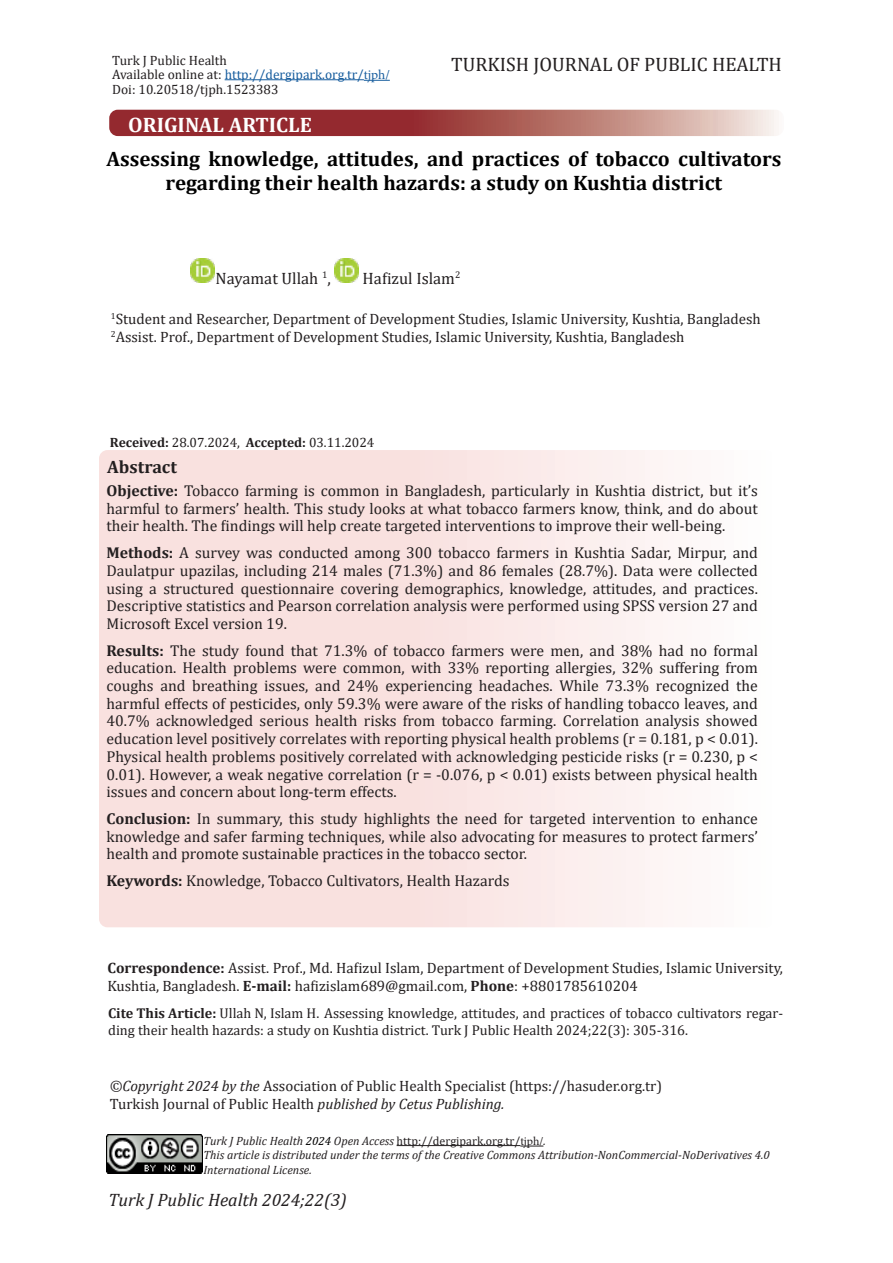
<style>
.page{position:relative;width:893px;height:1263px;background:#fff}
.page>*{position:absolute;margin:0;border:0;box-sizing:border-box;transform-origin:0 0}
.ANA_BAŞLIK{font:700 21px/24px "Cambria";color:#000;text-align:center}
.t1{font:700 21px "Cambria";color:#fff}
.t2{font:19.5px "Cambria";color:#231f20}
.t3{font:italic 18px "Cambria";color:#231f20}
.Öz_Abstrack{font:700 18px "Cambria";color:#231f20}
.t4{font:16.5px "Cambria";color:#231f20}
.Öz_Abstrack_Metni{font:15.75px/17.7px "Cambria";color:#231f20;text-align:justify}
.Sorumlu_Yazar{font:15px/18px "Cambria";color:#231f20}
.Yazar_Bilgileri{font:15px "Cambria";color:#231f20}
.Nasıl_Atıf_Yapılmalı{font:14.25px/17.1px "Cambria";color:#231f20}
.Geliş_Kabul_Tarihi{font:13.5px/15.1px "Cambria";color:#231f20}
.t5{font:italic 12px/14.4px "Cambria";color:#231f20}
.s1{color:#175d9e}
.s2{font-family:"Minion Pro";color:#175d9e}
.s3{font-weight:700}
.s4{font-style:italic}
.s5{color:#000}
.s6{font-style:normal}
.s7{font-family:"Minion Pro";font-style:normal}
</style>
<div class="page">
<svg style="left:109px;top:110px;width:675px;height:26px;background:#ad5d5c"></svg>
<hr style="left:225px;top:79px;width:139px;height:1px;background:#175d9e">
<svg style="left:364px;top:80px;width:26px;height:1px"></svg>
<hr style="left:397px;top:1145px;width:123px;height:1px;background:#231f20">
<svg style="left:520px;top:1146px;width:23px;height:1px"></svg>
<img style="left:106px;top:1135px;width:96px;height:38px">
<div style="left:99px;top:450px;width:675px;height:477px;background:linear-gradient(to right,#f8dad7,#fdf8f8);border-radius:9px"></div>
<img style="left:191px;top:258px;width:24px;height:24px">
<img style="left:334px;top:258px;width:24px;height:24px">
<p class="Geliş_Kabul_Tarihi" style="left:112px;top:53px;width:116px">Turk J Public Health</p>
<p class="Geliş_Kabul_Tarihi" style="left:112px;top:67px;width:279px">Available online at: <span class="s1">http://dergipark.org.tr/</span><span class="s2">tjph/<br></span>Doi: 10.20518/tjph.1523383</p>
<p class="t1" style="left:128px;top:110px;width:185px">ORIGINAL ARTICLE</p>
<p class="t2" style="left:451px;top:53px;width:332px">TURKISH JOURNAL OF PUBLIC HEALTH</p>
<p class="ANA_BAŞLIK" style="left:106px;top:146px;width:676px">Assessing knowledge, attitudes, and practices of tobacco cultivators regarding their health hazards: a study on Kushtia district</p>
<p class="t4" style="left:216px;top:268px;width:117px">Nayamat Ullah <sup>1</sup>,</p>
<p class="t4" style="left:363px;top:268px;width:99px">Hafizul Islam<sup>2</sup></p>
<p class="Yazar_Bilgileri" style="left:111px;top:310px;width:651px"><sup>1</sup>Student and Researcher, Department of Development Studies, Islamic University, Kushtia, Bangladesh</p>
<p class="Yazar_Bilgileri" style="left:111px;top:328px;width:575px"><sup>2</sup>Assist. Prof., Department of Development Studies, Islamic University, Kushtia, Bangladesh</p>
<p class="Geliş_Kabul_Tarihi" style="left:110px;top:435px;width:266px"><span class="s3">Received:</span> 28.07.2024, <span class="s3">Accepted:</span> 03.11.2024</p>
<p class="Öz_Abstrack" style="left:107px;top:454px;width:71px">Abstract</p>
<p class="Öz_Abstrack_Metni" style="left:106px;top:482px;width:653px"><span class="s3">Objective:</span> Tobacco farming is common in Bangladesh, particularly in Kushtia district, but it’s harmful to farmers’ health. This study looks at what tobacco farmers know, think, and do about their health. The findings will help create targeted interventions to improve their well-being.</p>
<p class="Öz_Abstrack_Metni" style="left:106px;top:544px;width:653px"><span class="s3">Methods:</span> A survey was conducted among 300 tobacco farmers in Kushtia Sadar, Mirpur, and Daulatpur upazilas, including 214 males (71.3%) and 86 females (28.7%). Data were collected using a structured questionnaire covering demographics, knowledge, attitudes, and practices.<br>Descriptive statistics and Pearson correlation analysis were performed using SPSS version 27 and Microsoft Excel version 19.</p>
<p class="Öz_Abstrack_Metni" style="left:106px;top:641px;width:653px"><span class="s3">Results:</span> The study found that 71.3% of tobacco farmers were men, and 38% had no formal education. Health problems were common, with 33% reporting allergies, 32% suffering from coughs and breathing issues, and 24% experiencing headaches. While 73.3% recognized the harmful effects of pesticides, only 59.3% were aware of the risks of handling tobacco leaves, and 40.7% acknowledged serious health risks from tobacco farming. Correlation analysis showed education level positively correlates with reporting physical health problems (r = 0.181, p &lt; 0.01).<br>Physical health problems positively correlated with acknowledging pesticide risks (r = 0.230, p &lt; 0.01). However, a weak negative correlation (r = -0.076, p &lt; 0.01) exists between physical health issues and concern about long-term effects.</p>
<p class="Öz_Abstrack_Metni" style="left:106px;top:810px;width:653px"><span class="s3">Conclusion:</span> In summary, this study highlights the need for targeted intervention to enhance knowledge and safer farming techniques, while also advocating for measures to protect farmers’ health and promote sustainable practices in the tobacco sector.</p>
<p class="Öz_Abstrack_Metni" style="left:106px;top:872px;width:404px"><span class="s3">Keywords:</span> Knowledge, Tobacco Cultivators, Health Hazards</p>
<p class="Sorumlu_Yazar" style="left:108px;top:959px;width:677px"><span class="s3">Correspondence:</span> Assist. Prof., Md. Hafizul Islam, Department of Development Studies, Islamic University,<br>Kushtia, Bangladesh. <span class="s3">E-mail:</span> hafizislam689@gmail.com, <span class="s3">Phone</span>: +8801785610204</p>
<p class="Nasıl_Atıf_Yapılmalı" style="left:108px;top:1004px;width:676px"><span class="s3">Cite This Article:</span> Ullah N, Islam H. Assessing knowledge, attitudes, and practices of tobacco cultivators regar&shy;ding their health hazards: a study on Kushtia district. Turk J Public Health 2024;22(3): 305-316.</p>
<p class="Sorumlu_Yazar" style="left:110px;top:1076px;width:554px"><span class="s4">©Copyright 2024 by the</span> Association of Public Health Specialist (https://hasuder.org.tr)<br>Turkish Journal of Public Health <span class="s4">published by Cetus Publishing.</span></p>
<p class="t5" style="left:203px;top:1133px;width:568px">Turk J Public Health <span class="s5">2024</span> Open Access <span class="s6">http://dergipark.org.tr/</span><span class="s7">tjph/</span>.<br>This article is distributed under the terms of the Creative Commons Attribution-NonCommercial-NoDerivatives 4.0<br>International License.</p>
<p class="t3" style="left:109px;top:1187px;width:240px">Turk J Public Health 2024;22(3)</p>
</div>
